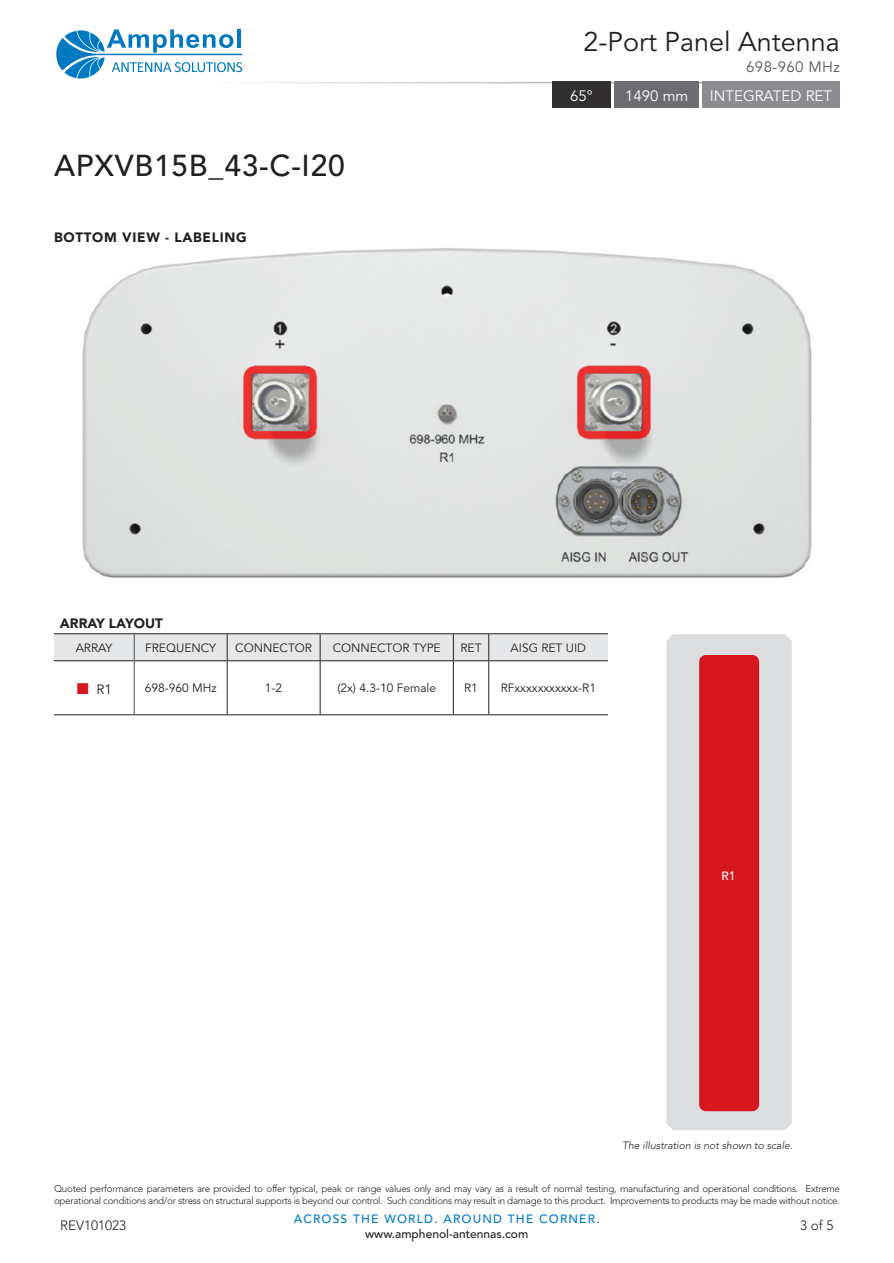
<style>
.page{position:relative;width:894px;height:1263px;background:#fff}
.page>*{position:absolute;margin:0;border:0;box-sizing:border-box;transform-origin:0 0}
.t1{font:500 30px "Avenir LT Std";letter-spacing:.025em;color:#231f20}
.t2{font:27px "Avenir LT Std";color:#231f20}
.t3{font:15px "Avenir LT Std";color:#fff}
.t4{font:15px "Avenir LT Std";letter-spacing:.025em;color:#57585a}
.t5{font:900 13.5px "Avenir LT Std";letter-spacing:.05em;color:#231f20}
.t6{font:300 13.5px "Avenir LT Std";color:#231f20}
.t7{font:900 13.5px "Avenir LT Std";color:#231f20}
.t8{font:13.5px "Avenir LT Std";color:#231f20}
.t9{font:12px "Avenir LT Std";color:#231f20}
.t10{font:500 12px "Avenir LT Std";letter-spacing:.1em;color:#0079c2}
.t11{font:500 12px "Avenir LT Std";color:#231f20}
.t12{font:500 12px "Avenir LT Std";color:#fff}
.t13{font:italic 300 10.5px "Avenir LT Std";color:#231f20}
.t14{font:300 9.75px/11.7px "Avenir LT Std";letter-spacing:-.025em;color:#231f20}
</style>
<div class="page">
<div style="left:666px;top:634px;width:125px;height:496px;background:#dcdddf"></div>
<hr style="left:54px;top:633px;width:80px;height:1px;background:#231f20">
<hr style="left:134px;top:633px;width:93px;height:1px;background:#231f20">
<hr style="left:227px;top:633px;width:93px;height:1px;background:#231f20">
<hr style="left:320px;top:633px;width:133px;height:1px;background:#231f20">
<hr style="left:453px;top:633px;width:35px;height:1px;background:#231f20">
<hr style="left:488px;top:633px;width:119px;height:1px;background:#231f20">
<hr style="left:227px;top:661px;width:1px;height:53px;background:#231f20">
<hr style="left:319px;top:661px;width:1px;height:53px;background:#231f20">
<hr style="left:453px;top:661px;width:1px;height:53px;background:#231f20">
<hr style="left:488px;top:661px;width:1px;height:53px;background:#231f20">
<hr style="left:453px;top:714px;width:35px;height:1px;background:#231f20">
<hr style="left:488px;top:714px;width:119px;height:1px;background:#231f20">
<hr style="left:54px;top:714px;width:80px;height:1px;background:#231f20">
<hr style="left:134px;top:714px;width:93px;height:1px;background:#231f20">
<hr style="left:227px;top:714px;width:93px;height:1px;background:#231f20">
<hr style="left:320px;top:714px;width:133px;height:1px;background:#231f20">
<svg style="left:54px;top:634px;width:553px;height:27px;background:#dddddf"></svg>
<hr style="left:134px;top:661px;width:1px;height:53px;background:#4b4c4d">
<div style="left:699px;top:655px;width:59px;height:456px;background:#d7171f;border-radius:7px"></div>
<svg style="left:56px;top:29px;width:186px;height:50px"></svg>
<img style="left:82px;top:248px;width:730px;height:330px">
<div style="left:551px;top:82px;width:59px;height:26px;background:#312f30"></div>
<div style="left:614px;top:82px;width:84px;height:26px;background:#6c6d70"></div>
<div style="left:701px;top:82px;width:138px;height:26px;background:#8a8c8f"></div>
<p class="t2" style="left:583px;top:26px;width:258px">2-Port Panel Antenna</p>
<p class="t4" style="left:746px;top:58px;width:95px">698-960 MHz</p>
<p class="t1" style="left:54px;top:148px;width:292px">APXVB15B_43-C-I20</p>
<p class="t5" style="left:54px;top:230px;width:194px">BOTTOM VIEW - LABELING</p>
<p class="t3" style="left:570px;top:87px;width:24px">65°</p>
<p class="t3" style="left:625px;top:87px;width:65px">1490 mm</p>
<p class="t3" style="left:709px;top:87px;width:124px">INTEGRATED RET</p>
<p class="t7" style="left:60px;top:615px;width:104px">ARRAY LAYOUT</p>
<p class="t9" style="left:76px;top:641px;width:38px">ARRAY</p>
<p class="t9" style="left:145px;top:641px;width:72px">FREQUENCY</p>
<p class="t9" style="left:235px;top:641px;width:78px">CONNECTOR</p>
<p class="t9" style="left:332px;top:641px;width:109px">CONNECTOR TYPE</p>
<p class="t9" style="left:460px;top:641px;width:23px">RET</p>
<p class="t9" style="left:510px;top:641px;width:77px">AISG RET UID</p>
<p class="t8" style="left:96px;top:681px;width:17px">R1</p>
<p class="t9" style="left:145px;top:681px;width:73px">698-960 MHz</p>
<p class="t9" style="left:265px;top:681px;width:19px">1-2</p>
<p class="t9" style="left:337px;top:681px;width:100px">(2x) 4.3-10 Female</p>
<p class="t9" style="left:464px;top:681px;width:15px">R1</p>
<p class="t9" style="left:500px;top:681px;width:97px">RFxxxxxxxxxxx-R1</p>
<p class="t12" style="left:721px;top:869px;width:16px">R1</p>
<p class="t13" style="left:621px;top:1138px;width:172px">The illustration is not shown to scale.</p>
<p class="t14" style="left:54px;top:1182px;width:787px">Quoted performance parameters are provided to offer typical, peak or range values only and may vary as a result of normal testing, manufacturing and operational conditions. Extreme operational conditions and/or stress on structural supports is beyond our control. Such conditions may result in damage to this product. Improvements to products may be made without notice.</p>
<p class="t6" style="left:60px;top:1217px;width:68px">REV101023</p>
<p class="t10" style="left:293px;top:1212px;width:307px">ACROSS THE WORLD. AROUND THE CORNER.</p>
<p class="t11" style="left:365px;top:1226px;width:164px">www.amphenol-antennas.com</p>
<p class="t6" style="left:800px;top:1217px;width:35px">3 of 5</p>
</div>
